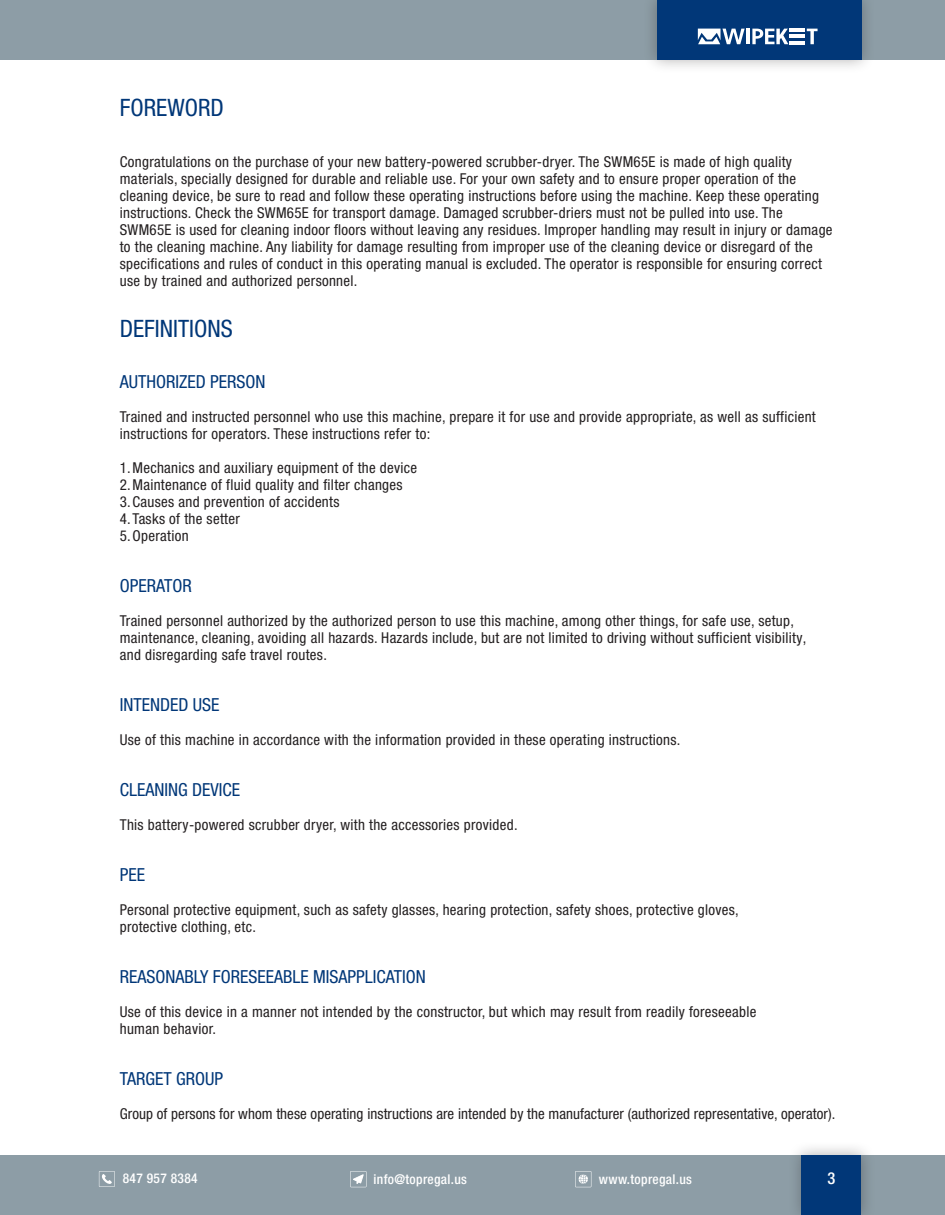
<style>
.page{position:relative;width:945px;height:1215px;background:#fff}
.page>*{position:absolute;margin:0;border:0;box-sizing:border-box;transform-origin:0 0}
.t1{font:condensed 24px "Helvetica Neue LT Pro";color:#013778}
.t2{font:condensed 18px "Helvetica Neue LT Pro";color:#013778}
.t3{font:500 condensed 16.5px "Helvetica Neue LT Pro";color:#fff}
.t4{font:condensed 15px/17px "Helvetica Neue LT Pro";letter-spacing:.02em;color:#231f20}
.t5{font:500 condensed 13.5px "Helvetica Neue LT Pro";letter-spacing:.025em;color:#fff}
</style>
<div class="page">
<div style="left:0;top:0;width:945px;height:60px;background:#8d9da6"></div>
<div style="left:643px;top:0;width:232px;height:74px;background:#231f20;opacity:.35"></div>
<div style="left:657px;top:0;width:204px;height:60px;background:#013778"></div>
<div style="left:0;top:1155px;width:945px;height:60px;background:#8d9da6"></div>
<svg style="left:575px;top:1171px;width:16px;height:16px"></svg>
<svg style="left:350px;top:1171px;width:16px;height:16px"></svg>
<svg style="left:99px;top:1171px;width:16px;height:16px"></svg>
<div style="left:787px;top:1141px;width:88px;height:74px;background:#231f20;opacity:.35"></div>
<div style="left:802px;top:1155px;width:59px;height:60px;background:#013778"></div>
<hr style="left:747px;top:29px;width:3px;height:15px;background:#fff">
<svg style="left:698px;top:29px;width:47px;height:15px"></svg>
<hr style="left:789px;top:29px;width:16px;height:3px;background:#fff">
<hr style="left:789px;top:35px;width:16px;height:3px;background:#fff">
<hr style="left:789px;top:41px;width:16px;height:3px;background:#fff">
<svg style="left:752px;top:29px;width:36px;height:15px"></svg>
<svg style="left:807px;top:29px;width:11px;height:15px"></svg>
<h1 class="t1" style="left:120px;top:93px;width:106px">FOREWORD</h1>
<p class="t4" style="left:120px;top:153px;width:714px">Congratulations on the purchase of your new battery-powered scrubber-dryer. The SWM65E is made of high quality materials, specially designed for durable and reliable use. For your own safety and to ensure proper operation of the cleaning device, be sure to read and follow these operating instructions before using the machine. Keep these operating instructions. Check the SWM65E for transport damage. Damaged scrubber-driers must not be pulled into use. The SWM65E is used for cleaning indoor floors without leaving any residues. Improper handling may result in injury or damage to the cleaning machine. Any liability for damage resulting from improper use of the cleaning device or disregard of the specifications and rules of conduct in this operating manual is excluded. The operator is responsible for ensuring correct use by trained and authorized personnel.</p>
<h1 class="t1" style="left:120px;top:314px;width:114px">DEFINITIONS</h1>
<p class="t2" style="left:120px;top:371px;width:147px">AUTHORIZED PERSON</p>
<p class="t4" style="left:120px;top:408px;width:698px">Trained and instructed personnel who use this machine, prepare it for use and provide appropriate, as well as sufficient instructions for operators. These instructions refer to:</p>
<p class="t4" style="left:120px;top:459px;width:299px">1.Mechanics and auxiliary equipment of the device 2.Maintenance of fluid quality and filter changes 3.Causes and prevention of accidents<br>4.Tasks of the setter<br>5.Operation</p>
<p class="t2" style="left:120px;top:575px;width:74px">OPERATOR</p>
<p class="t4" style="left:120px;top:612px;width:688px">Trained personnel authorized by the authorized person to use this machine, among other things, for safe use, setup, maintenance, cleaning, avoiding all hazards. Hazards include, but are not limited to driving without sufficient visibility, and disregarding safe travel routes.</p>
<p class="t2" style="left:120px;top:694px;width:101px">INTENDED USE</p>
<p class="t4" style="left:120px;top:731px;width:562px">Use of this machine in accordance with the information provided in these operating instructions.</p>
<p class="t2" style="left:120px;top:779px;width:122px">CLEANING DEVICE</p>
<p class="t4" style="left:120px;top:816px;width:399px">This battery-powered scrubber dryer, with the accessories provided.</p>
<p class="t2" style="left:120px;top:864px;width:27px">PEE</p>
<p class="t4" style="left:120px;top:901px;width:621px">Personal protective equipment, such as safety glasses, hearing protection, safety shoes, protective gloves, protective clothing, etc.</p>
<p class="t2" style="left:120px;top:966px;width:308px">REASONABLY FORESEEABLE MISAPPLICATION</p>
<p class="t4" style="left:120px;top:1003px;width:638px">Use of this device in a manner not intended by the constructor, but which may result from readily foreseeable human behavior.</p>
<p class="t2" style="left:120px;top:1068px;width:105px">TARGET GROUP</p>
<p class="t4" style="left:120px;top:1105px;width:717px">Group of persons for whom these operating instructions are intended by the manufacturer (authorized representative, operator).</p>
<p class="t5" style="left:123px;top:1170px;width:76px">847 957 8384</p>
<p class="t5" style="left:374px;top:1171px;width:95px">info@topregal.us</p>
<p class="t5" style="left:599px;top:1171px;width:95px">www.topregal.us</p>
<p class="t3" style="left:827px;top:1168px;width:9px">3</p>
</div>
